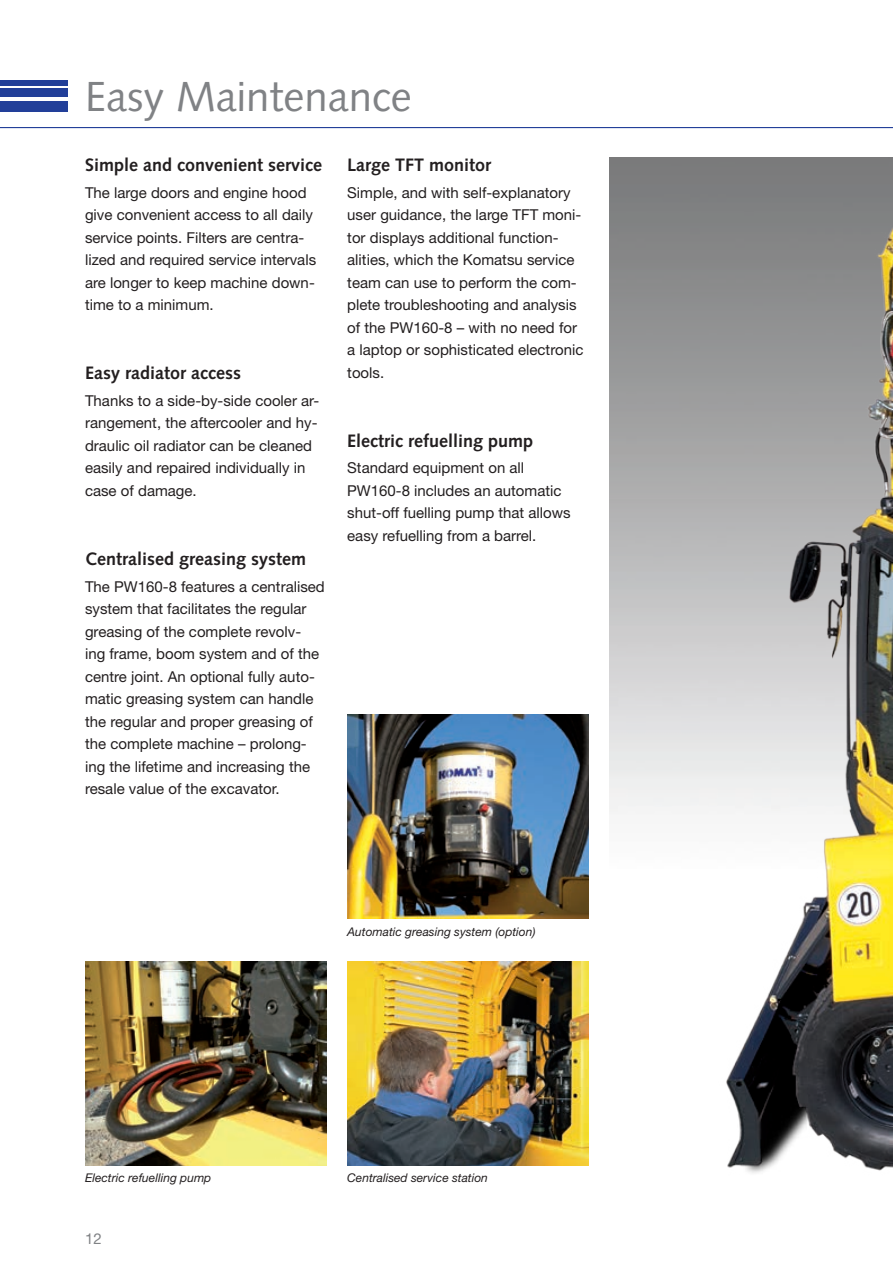
<style>
.page{position:relative;width:893px;height:1263px;background:#fff}
.page>*{position:absolute;margin:0;border:0;box-sizing:border-box;transform-origin:0 0}
.t1{font:42px "Syntax LTCE";color:#808285}
.t2{font:700 18px "Syntax LTCE";color:#231f20}
.t3{font:15px/22.5px "Helvetica Neue LT Pro";color:#231f20}
.t4{font:15px "Helvetica Neue LT Pro";color:#808285}
.t5{font:italic 12px "Helvetica Neue LT Pro";color:#231f20}
</style>
<div class="page">
<hr style="left:0;top:127px;width:893px;height:1px;background:#223f99">
<div style="left:0;top:101px;width:68px;height:10px;background:#223f99"></div>
<div style="left:0;top:89px;width:68px;height:8px;background:#223f99"></div>
<div style="left:0;top:80px;width:68px;height:5px;background:#223f99"></div>
<img style="left:347px;top:961px;width:241px;height:204px">
<img style="left:347px;top:714px;width:241px;height:204px">
<img style="left:85px;top:961px;width:241px;height:204px">
<img style="left:692px;top:204px;width:201px;height:971px">
<h1 class="t1" style="left:85px;top:72px;width:328px">Easy Maintenance</h1>
<p class="t2" style="left:85px;top:154px;width:239px">Simple and convenient service</p>
<p class="t3" style="left:85px;top:181px;width:233px">The large doors and engine hood give convenient access to all daily service points. Filters are centra&shy;lized and required service intervals are longer to keep machine down&shy;time to a minimum.</p>
<p class="t2" style="left:347px;top:154px;width:146px">Large TFT monitor</p>
<p class="t3" style="left:347px;top:181px;width:238px">Simple, and with self-explanatory user guidance, the large TFT moni&shy;tor displays additional function&shy;alities, which the Komatsu service team can use to perform the com&shy;plete troubleshooting and analysis of the PW160-8 – with no need for a laptop or sophisticated electronic tools.</p>
<p class="t2" style="left:85px;top:363px;width:157px">Easy radiator access</p>
<p class="t3" style="left:85px;top:389px;width:236px">Thanks to a side-by-side cooler ar&shy;rangement, the aftercooler and hy&shy;draulic oil radiator can be cleaned easily and repaired individually in case of damage.</p>
<p class="t2" style="left:347px;top:430px;width:188px">Electric refuelling pump</p>
<p class="t3" style="left:347px;top:456px;width:225px">Standard equipment on all<br>PW160‑8 includes an automatic shut-off fuelling pump that allows easy refuelling from a barrel.</p>
<p class="t2" style="left:85px;top:548px;width:222px">Centralised greasing system</p>
<p class="t3" style="left:85px;top:575px;width:241px">The PW160-8 features a centralised system that facilitates the regular greasing of the complete revolv&shy;ing frame, boom system and of the centre joint. An optional fully auto&shy;matic greasing system can handle the regular and proper greasing of the complete machine – prolong&shy;ing the lifetime and increasing the resale value of the excavator.</p>
<p class="t5" style="left:347px;top:924px;width:190px">Automatic greasing system (option)</p>
<p class="t5" style="left:85px;top:1170px;width:128px">Electric refuelling pump</p>
<p class="t5" style="left:347px;top:1170px;width:142px">Centralised service station</p>
<p class="t4" style="left:85px;top:1229px;width:18px">12</p>
</div>
